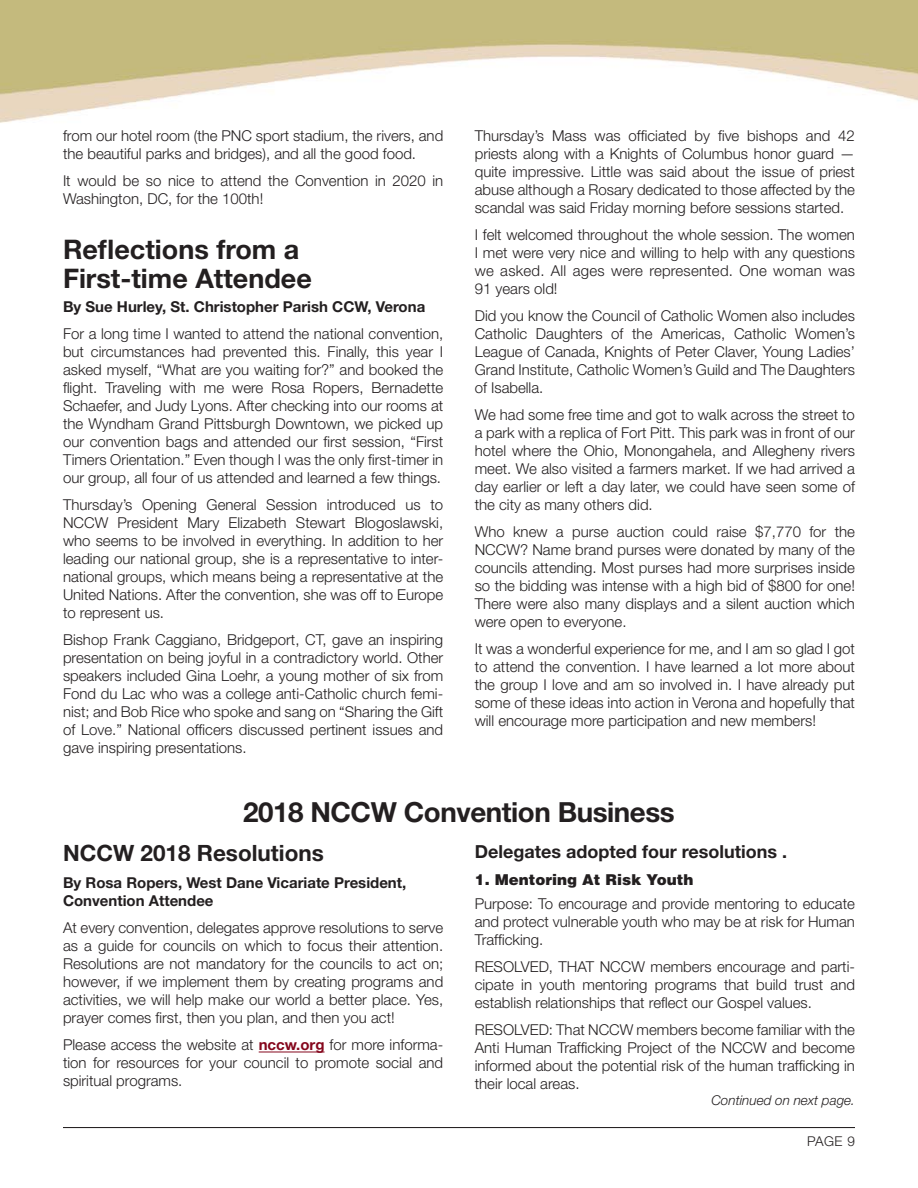
<style>
.page{position:relative;width:918px;height:1188px;background:#fff}
.page>*{position:absolute;margin:0;border:0;box-sizing:border-box;transform-origin:0 0}
.Article_Title_with_l{font:700 27.75px "Helvetica Neue";letter-spacing:-.015em;color:#231f20}
.Convention_Heads{font:700 27px/28.5px "Helvetica Neue";color:#231f20}
.ConventionSub{font:700 22.5px "Helvetica Neue";color:#231f20}
.Subhead{font:700 18px "Helvetica Neue";color:#231f20}
.Text{font:300 15px/18px "Helvetica Neue";color:#231f20;text-align:justify}
.Text-2{font:700 15px/18px "Helvetica Neue";color:#231f20}
.Text-3{font:900 15px "Helvetica";color:#231f20}
.continued{font:italic 300 13.5px "Helvetica Neue";color:#231f20}
.t1{font:300 13.5px "Helvetica Neue";color:#231f20}
.s1{font-weight:700;color:#85071d}
</style>
<div class="page">
<hr style="left:63px;top:1127px;width:792px;height:1px;background:#231f20">
<hr style="left:259px;top:1052px;width:66px;height:1px;background:#85071d">
<p class="Text" style="left:63px;top:126px;width:382px">from our hotel room (the PNC sport stadium, the rivers, and the beautiful parks and bridges), and all the good food.</p>
<p class="Text" style="left:63px;top:171px;width:382px">It would be so nice to attend the Convention in 2020 in<br>Washington, DC, for the 100th!</p>
<p class="Convention_Heads" style="left:63px;top:235px;width:250px">Reflections from a<br>First-time Attendee</p>
<p class="Text-2" style="left:63px;top:297px;width:364px">By Sue Hurley, St. Christopher Parish CCW, Verona</p>
<p class="Text" style="left:63px;top:324px;width:382px">For a long time I wanted to attend the national convention, but circumstances had prevented this. Finally, this year I asked myself, “What are you waiting for?” and booked the flight. Traveling with me were Rosa Ropers, Bernadette Schaefer, and Judy Lyons. After checking into our rooms at the Wyndham Grand Pittsburgh Downtown, we picked up our convention bags and attended our first session, “First Timers Orientation.” Even though I was the only first-timer in our group, all four of us attended and learned a few things.</p>
<p class="Text" style="left:63px;top:495px;width:382px">Thursday’s Opening General Session introduced us to NCCW President Mary Elizabeth Stewart Blogoslawski, who seems to be involved in everything. In addition to her leading our national group, she is a representative to inter&shy;national groups, which means being a representative at the United Nations. After the convention, she was off to Europe to represent us.</p>
<p class="Text" style="left:63px;top:630px;width:382px">Bishop Frank Caggiano, Bridgeport, CT, gave an inspiring presentation on being joyful in a contradictory world. Other speakers included Gina Loehr, a young mother of six from Fond du Lac who was a college anti-Catholic church femi&shy;nist; and Bob Rice who spoke and sang on “Sharing the Gift of Love.” National officers discussed pertinent issues and gave inspiring presentations.</p>
<p class="Text" style="left:475px;top:126px;width:382px">Thursday’s Mass was officiated by five bishops and 42 priests along with a Knights of Columbus honor guard — quite impressive. Little was said about the issue of priest abuse although a Rosary dedicated to those affected by the scandal was said Friday morning before sessions started.</p>
<p class="Text" style="left:475px;top:225px;width:382px">I felt welcomed throughout the whole session. The women I met were very nice and willing to help with any questions we asked. All ages were represented. One woman was 91 years old!</p>
<p class="Text" style="left:475px;top:306px;width:382px">Did you know the Council of Catholic Women also includes Catholic Daughters of the Americas, Catholic Women’s League of Canada, Knights of Peter Claver, Young Ladies’ Grand Institute, Catholic Women’s Guild and The Daughters of Isabella.</p>
<p class="Text" style="left:475px;top:405px;width:382px">We had some free time and got to walk across the street to a park with a replica of Fort Pitt. This park was in front of our hotel where the Ohio, Monongahela, and Allegheny rivers meet. We also visited a farmers market. If we had arrived a day earlier or left a day later, we could have seen some of the city as many others did.</p>
<p class="Text" style="left:475px;top:522px;width:382px">Who knew a purse auction could raise $7,770 for the NCCW? Name brand purses were donated by many of the councils attending. Most purses had more surprises inside so the bidding was intense with a high bid of $800 for one!<br>There were also many displays and a silent auction which were open to everyone.</p>
<p class="Text" style="left:475px;top:639px;width:382px">It was a wonderful experience for me, and I am so glad I got to attend the convention. I have learned a lot more about the group I love and am so involved in. I have already put some of these ideas into action in Verona and hopefully that will encourage more participation and new members!</p>
<p class="Article_Title_with_l" style="left:243px;top:795px;width:433px">2018 NCCW Convention Business</p>
<p class="ConventionSub" style="left:63px;top:840px;width:262px">NCCW 2018 Resolutions</p>
<p class="Text-2" style="left:63px;top:874px;width:345px">By Rosa Ropers, West Dane Vicariate President,<br>Convention Attendee</p>
<p class="Text" style="left:63px;top:919px;width:382px">At every convention, delegates approve resolutions to serve as a guide for councils on which to focus their attention.<br>Resolutions are not mandatory for the councils to act on; however, if we implement them by creating programs and activities, we will help make our world a better place. Yes, prayer comes first, then you plan, and then you act!</p>
<p class="Text" style="left:63px;top:1036px;width:382px">Please access the website at <span class="s1">nccw.org</span> for more informa&shy;tion for resources for your council to promote social and spiritual programs.</p>
<p class="Subhead" style="left:475px;top:840px;width:314px">Delegates adopted four resolutions .</p>
<p class="Text-3" style="left:475px;top:870px;width:220px">1. Mentoring At Risk Youth</p>
<p class="Text" style="left:475px;top:894px;width:382px">Purpose: To encourage and provide mentoring to educate and protect vulnerable youth who may be at risk for Human Trafficking.</p>
<p class="Text" style="left:475px;top:957px;width:382px">RESOLVED, THAT NCCW members encourage and parti&shy;cipate in youth mentoring programs that build trust and establish relationships that reflect our Gospel values.</p>
<p class="Text" style="left:475px;top:1020px;width:382px">RESOLVED: That NCCW members become familiar with the Anti Human Trafficking Project of the NCCW and become informed about the potential risk of the human trafficking in their local areas.</p>
<p class="continued" style="left:711px;top:1092px;width:145px">Continued on next page.</p>
<p class="t1" style="left:807px;top:1133px;width:49px">PAGE 9</p>
</div>
